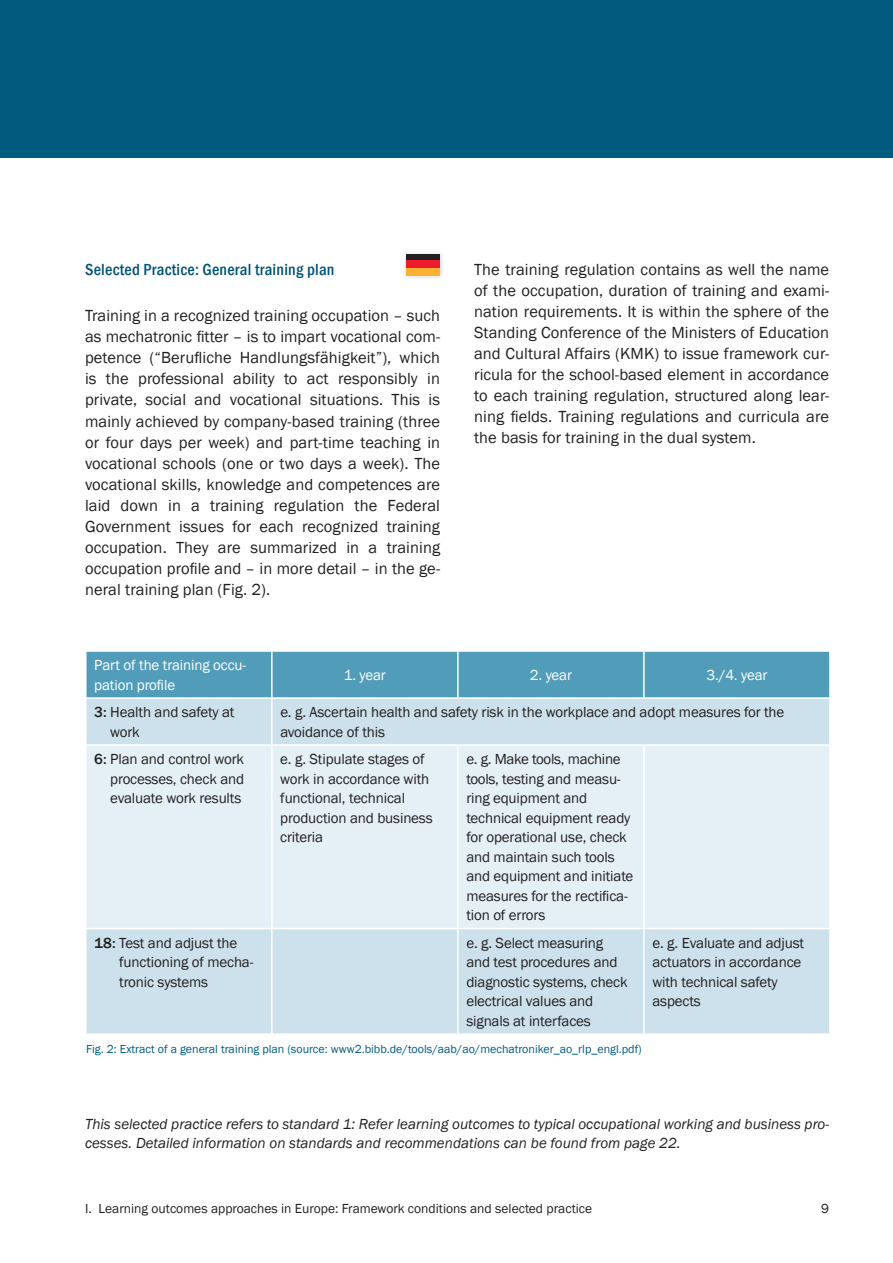
<style>
.page{position:relative;width:893px;height:1263px;background:#fff}
.page>*{position:absolute;margin:0;border:0;box-sizing:border-box;transform-origin:0 0}
.t1{font:16.5px/21px "Franklin Gothic";letter-spacing:.005em;color:#231f20;text-align:justify}
.t2{font:500 condensed 16.5px "Franklin Gothic";letter-spacing:.015em;color:#005374}
.t3{font:15px/19.5px "Franklin Gothic";letter-spacing:-.01em;color:#231f20}
.t4{font:italic 15px/19.5px "Franklin Gothic";color:#231f20}
.t5{font:15px/19.5px "Franklin Gothic";letter-spacing:-.01em;color:#fff}
.t6{font:13.5px "Franklin Gothic";color:#231f20}
.t7{font:12px "Franklin Gothic";color:#005b7f}
.s1{font-weight:500}
</style>
<div class="page">
<div style="left:0;top:0;width:893px;height:157px;background:#005b7f"></div>
<div style="left:87px;top:652px;width:742px;height:45px;background:#509cb9"></div>
<div style="left:87px;top:699px;width:742px;height:334px;background:#cce1eb"></div>
<div style="left:87px;top:746px;width:742px;height:182px;background:#e4f0f6"></div>
<hr style="left:271px;top:652px;width:2px;height:45px;background:#fff">
<hr style="left:457px;top:652px;width:2px;height:45px;background:#fff">
<hr style="left:643px;top:652px;width:2px;height:45px;background:#fff">
<hr style="left:271px;top:699px;width:2px;height:45px;background:#fff">
<hr style="left:85px;top:744px;width:187px;height:2px;background:#fff">
<hr style="left:272px;top:744px;width:186px;height:2px;background:#fff">
<hr style="left:271px;top:746px;width:2px;height:182px;background:#fff">
<hr style="left:458px;top:744px;width:186px;height:2px;background:#fff">
<hr style="left:457px;top:746px;width:2px;height:182px;background:#fff">
<hr style="left:644px;top:744px;width:187px;height:2px;background:#fff">
<hr style="left:643px;top:746px;width:2px;height:182px;background:#fff">
<hr style="left:85px;top:928px;width:187px;height:1px;background:#fff">
<hr style="left:272px;top:928px;width:186px;height:1px;background:#fff">
<hr style="left:271px;top:929px;width:2px;height:104px;background:#fff">
<hr style="left:458px;top:928px;width:186px;height:1px;background:#fff">
<hr style="left:457px;top:929px;width:2px;height:104px;background:#fff">
<hr style="left:644px;top:928px;width:187px;height:1px;background:#fff">
<hr style="left:643px;top:929px;width:2px;height:104px;background:#fff">
<div style="left:402px;top:250px;width:44px;height:31px;background:#231f20;opacity:.2"></div>
<div style="left:406px;top:254px;width:34px;height:6px;background:#231f20"></div>
<div style="left:406px;top:268px;width:34px;height:7px;background:#fbb131"></div>
<div style="left:406px;top:260px;width:34px;height:8px;background:#ee1b2c"></div>
<p class="t2" style="left:85px;top:259px;width:251px">Selected Practice: General training plan</p>
<p class="t1" style="left:85px;top:306px;width:357px">Training in a recognized training occupation – such as mechatronic fitter – is to impart vocational com&shy;petence (“Berufliche Handlungsfähigkeit”), which is the professional ability to act responsibly in private, social and vocational situations. This is mainly achieved by company-based training (three or four days per week) and part-time teaching in vocational schools (one or two days a week). The vocational skills, knowledge and competences are laid down in a training regulation the Federal Government issues for each recognized training occupation. They are summarized in a training occupation profile and – in more detail – in the ge&shy;neral training plan (Fig. 2).</p>
<p class="t1" style="left:474px;top:260px;width:357px">The training regulation contains as well the name of the occupation, duration of training and exami&shy;nation requirements. It is within the sphere of the Standing Conference of the Ministers of Education and Cultural Affairs (KMK) to issue framework cur&shy;ricula for the school-based element in accordance to each training regulation, structured along lear&shy;ning fields. Training regulations and curricula are the basis for training in the dual system.</p>
<p class="t5" style="left:94px;top:656px;width:154px">Part of the training occu&shy;pation profile</p>
<p class="t5" style="left:344px;top:665px;width:43px">1. year</p>
<p class="t5" style="left:530px;top:665px;width:44px">2. year</p>
<p class="t5" style="left:706px;top:665px;width:62px">3./4. year</p>
<p class="t3" style="left:110px;top:703px;width:126px;text-indent:-16px"><span class="s1">3:</span> Health and safety at work</p>
<p class="t3" style="left:280px;top:703px;width:506px">e. g. Ascertain health and safety risk in the workplace and adopt measures for the avoidance of this</p>
<p class="t3" style="left:110px;top:750px;width:135px;text-align:justify;text-indent:-16px"><span class="s1">6:</span> Plan and control work processes, check and evaluate work results</p>
<p class="t3" style="left:280px;top:750px;width:154px">e. g. Stipulate stages of work in accordance with functional, technical production and business criteria</p>
<p class="t3" style="left:466px;top:750px;width:168px">e. g. Make tools, machine tools, testing and measu&shy;ring equipment and technical equipment ready for operational use, check and maintain such tools and equipment and initiate measures for the rectifica&shy;tion of errors</p>
<p class="t3" style="left:119px;top:933px;width:136px;text-indent:-25px"><span class="s1">18:</span> Test and adjust the functioning of mecha&shy;tronic systems</p>
<p class="t3" style="left:466px;top:933px;width:163px">e. g. Select measuring and test procedures and diagnostic systems, check electrical values and signals at interfaces</p>
<p class="t3" style="left:652px;top:933px;width:153px">e. g. Evaluate and adjust actuators in accordance with technical safety aspects</p>
<p class="t7" style="left:86px;top:1042px;width:557px">Fig. 2: Extract of a general training plan (source: www2.bibb.de/tools/aab/ao/mechatroniker_ao_rlp_engl.pdf)</p>
<p class="t4" style="left:85px;top:1114px;width:746px">This selected practice refers to standard 1: Refer learning outcomes to typical occupational working and business pro&shy;cesses. Detailed information on standards and recommendations can be found from page 22.</p>
<p class="t6" style="left:85px;top:1200px;width:509px">I. Learning outcomes approaches in Europe: Framework conditions and selected practice</p>
<p class="t6" style="left:821px;top:1200px;width:9px">9</p>
</div>
